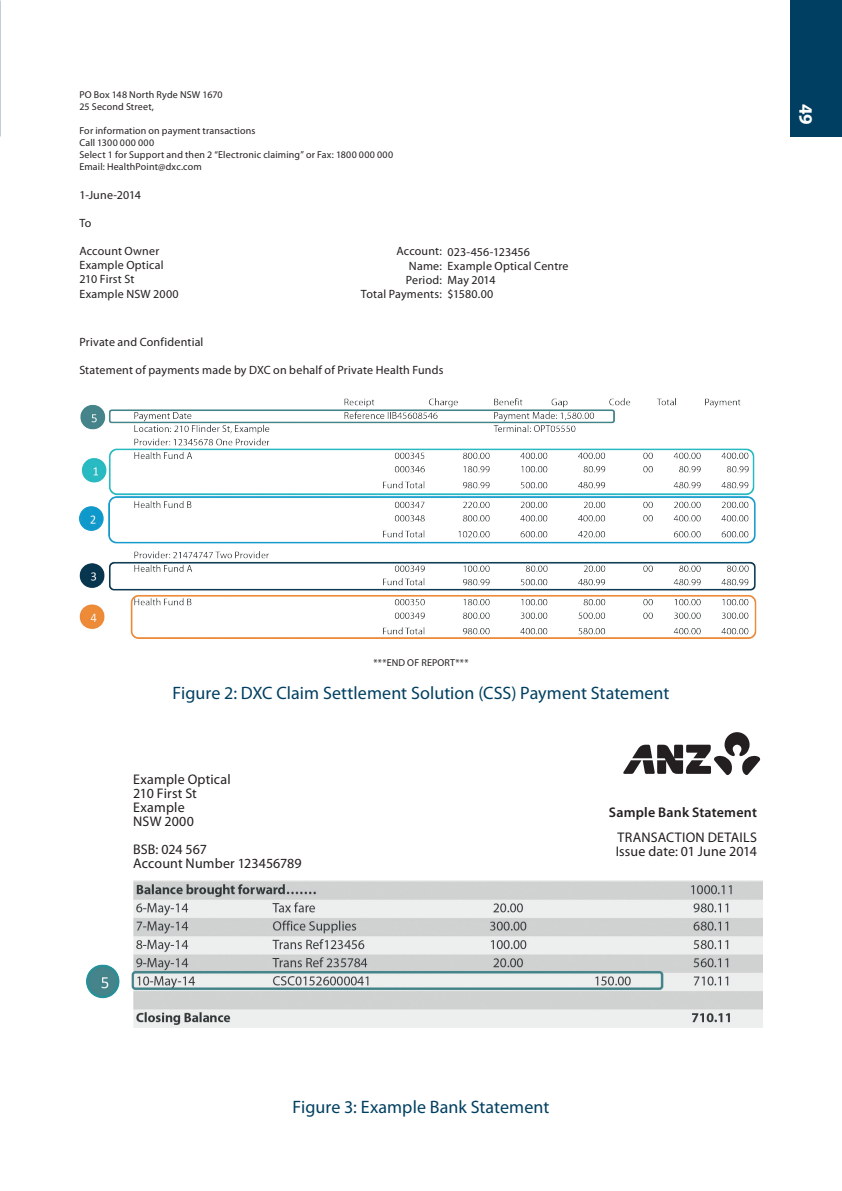
<style>
.page{position:relative;width:842px;height:1191px;background:#fff}
.page>*{position:absolute;margin:0;border:0;box-sizing:border-box;transform-origin:0 0}
.t1{font:700 19px "Myriad Pro";color:#fff}
.t2{font:18px "Myriad Pro";color:#003f61}
.t3{font:14px/14px "Myriad Pro";letter-spacing:.01em;color:#231f20}
.t4{font:600 14px "Myriad Pro";letter-spacing:.015em;color:#231f20}
.t5{font:12px/14px "Myriad Pro";letter-spacing:.015em;color:#231f20}
.t6{font:10px/12px "Myriad Pro";letter-spacing:.02em;color:#231f20}
</style>
<div class="page">
<div style="left:791px;top:0;width:51px;height:136px;background:#003f61"></div>
<img style="left:79px;top:398px;width:678px;height:240px">
<svg style="left:623px;top:732px;width:138px;height:43px"></svg>
<img style="left:86px;top:880px;width:677px;height:147px">
<p class="t6" style="left:79px;top:89px;width:145px">PO Box 148 North Ryde NSW 1670<br>25 Second Street,</p>
<p class="t6" style="left:79px;top:125px;width:315px">For information on payment transactions<br>Call 1300 000 000<br>Select 1 for Support and then 2 “Electronic claiming” or Fax: 1800 000 000<br>Email: HealthPoint@dxc.com</p>
<p class="t5" style="left:79px;top:188px;width:63px">1-June-2014</p>
<p class="t5" style="left:79px;top:216px;width:14px">To</p>
<p class="t5" style="left:79px;top:244px;width:101px">Account Owner<br>Example Optical<br>210 First St<br>Example NSW 2000</p>
<p class="t5" style="left:361px;top:244px;width:83px;text-align:right">Account:<br>Name:<br>Period:<br>Total Payments:</p>
<p class="t5" style="left:448px;top:244px;width:123px">023-456-123456<br>Example Optical Centre<br>May 2014<br>$1580.00</p>
<p class="t5" style="left:79px;top:334px;width:126px">Private and Confidential</p>
<p class="t5" style="left:79px;top:362px;width:366px">Statement of payments made by DXC on behalf of Private Health Funds</p>
<h1 class="t1" style="left:818px;top:104px;width:23px;rotate:90deg">49</h1>
<p class="t6" style="left:373px;top:656px;width:96px">***END OF REPORT***</p>
<h2 class="t2" style="left:172px;top:682px;width:499px">Figure 2: DXC Claim Settlement Solution (CSS) Payment Statement</h2>
<p class="t3" style="left:133px;top:772px;width:99px">Example Optical<br>210 First St<br>Example<br>NSW 2000</p>
<p class="t3" style="left:133px;top:842px;width:170px">BSB: 024 567<br>Account Number 123456789</p>
<p class="t4" style="left:609px;top:803px;width:149px">Sample Bank Statement</p>
<p class="t3" style="left:616px;top:830px;width:143px">TRANSACTION DETAILS<br>Issue date: 01 June 2014</p>
<h2 class="t2" style="left:292px;top:1095px;width:258px">Figure 3: Example Bank Statement</h2>
</div>
